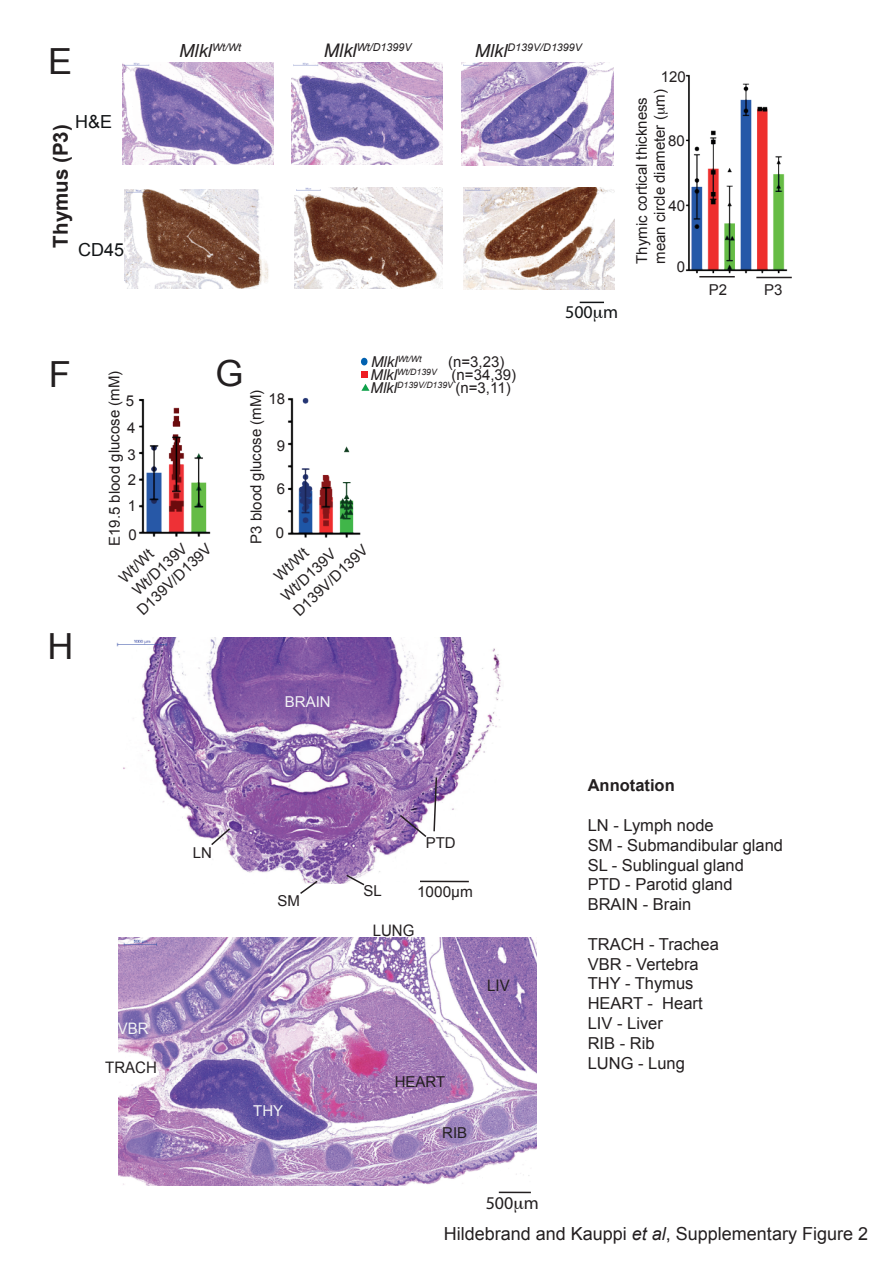
<style>
.page{position:relative;width:893px;height:1263px;background:#fff}
.page>*{position:absolute;margin:0;border:0;box-sizing:border-box;transform-origin:0 0}
.t1{font:36px "Arial";color:#231f20}
.t2{font:700 20.55px "Arial";color:#231f20}
.t3{font:italic 18.15px "Arial";color:#231f20}
.t4{font:18px "Arial";color:#231f20}
.t5{font:18px "Arial";color:#111416}
.t6{font:18px "Myriad Pro";color:#111416}
.t7{font:18px "Myriad Pro";color:#231f20}
.t8{font:16.5px/19.8px "Arial";color:#231f20}
.t9{font:700 16.5px "Arial";color:#231f20}
.t10{font:15.9px "Arial";color:#231f20;scale:.95 1}
.t11{font:15.9px "Arial";color:#f2f3f4;scale:.95 1}
.t12{font:15px/18px "Arial";letter-spacing:-.005em;color:#231f20}
.t13{font:15px "Arial";color:#f2f3f4}
.t14{font:italic 10.95px "Arial";color:#231f20}
.t15{font:italic 10.5px "Arial";color:#231f20}
.t16{font:italic 8.7px "Arial";color:#231f20}
.s1{font-size:18.15px}
.s2{font-size:18.75px}
.s3{font-size:15px}
.s4{font-style:italic}
.s5{font-style:normal;font-size:15px}
</style>
<div class="page">
<img style="left:292px;top:62px;width:150px;height:102px">
<img style="left:122px;top:62px;width:151px;height:102px">
<img style="left:461px;top:63px;width:152px;height:102px">
<svg style="left:580px;top:302px;width:24px;height:1px"></svg>
<img style="left:294px;top:188px;width:149px;height:100px">
<img style="left:125px;top:190px;width:144px;height:98px">
<img style="left:464px;top:188px;width:151px;height:102px">
<img style="left:116px;top:638px;width:387px;height:245px">
<img style="left:119px;top:938px;width:418px;height:248px">
<hr style="left:499px;top:1191px;width:32px;height:2px;background:#231f20">
<svg style="left:210px;top:827px;width:22px;height:20px"></svg>
<svg style="left:345px;top:873px;width:21px;height:13px"></svg>
<svg style="left:298px;top:879px;width:21px;height:15px"></svg>
<svg style="left:398px;top:776px;width:40px;height:63px"></svg>
<hr style="left:420px;top:881px;width:49px;height:1px;background:#231f20">
<img style="left:685px;top:74px;width:103px;height:200px">
<hr style="left:699px;top:276px;width:36px;height:1px;background:#231f20">
<hr style="left:756px;top:277px;width:36px;height:1px;background:#231f20">
<div style="left:361px;top:358px;width:6px;height:7px;background:#0161b0;border-radius:50%"></div>
<div style="left:362px;top:371px;width:6px;height:7px;background:#ee1d23"></div>
<img style="left:287px;top:387px;width:82px;height:151px">
<img style="left:139px;top:399px;width:72px;height:138px">
<h1 class="t1" style="left:48px;top:38px;width:26px">E</h1>
<p class="t5" style="left:75px;top:109px;width:39px">H&amp;E</p>
<h2 class="t2" style="left:47px;top:247px;width:125px;rotate:-90deg">Thymus (P3)</h2>
<p class="t5" style="left:78px;top:238px;width:48px">CD45</p>
<p class="t15" style="left:179px;top:40px;width:63px"><span class="s1">Mlkl</span>Wt/Wt</p>
<p class="t3" style="left:475px;top:39px;width:34px">Mlkl</p>
<p class="t14" style="left:324px;top:40px;width:89px"><span class="s2">Mlkl</span>Wt/D1399V</p>
<p class="t15" style="left:507px;top:40px;width:76px">D139V/D1399V</p>
<p class="t6" style="left:565px;top:301px;width:55px">500 m</p>
<p class="t16" style="left:371px;top:353px;width:52px"><span class="s3">Mlkl</span>Wt/Wt</p>
<p class="t12" style="left:448px;top:352px;width:58px">(n=3,23)</p>
<h1 class="t1" style="left:49px;top:351px;width:23px">F</h1>
<h1 class="t1" style="left:215px;top:350px;width:30px">G</h1>
<p class="t12" style="left:370px;top:365px;width:147px"><span class="s4">Mlkl</span><sup>Wt/D139V</sup> (n=34,39)</p>
<p class="t16" style="left:370px;top:379px;width:142px"><span class="s3">Mlkl</span>D139V/D139V <span class="s5">(n=3,11)</span></p>
<p class="t12" style="left:106px;top:546px;width:177px;rotate:-90deg">E19.5 blood glucose (mM)</p>
<p class="t12" style="left:247px;top:544px;width:156px;rotate:-90deg">P3 blood glucose (mM)</p>
<p class="t12" style="left:268px;top:390px;width:18px">18</p>
<p class="t12" style="left:126px;top:392px;width:10px">5</p>
<p class="t12" style="left:127px;top:419px;width:10px">4</p>
<p class="t12" style="left:277px;top:437px;width:10px">9</p>
<p class="t12" style="left:128px;top:442px;width:10px;line-height:25.3px">3<br>2</p>
<p class="t12" style="left:277px;top:480px;width:10px">6</p>
<p class="t12" style="left:128px;top:497px;width:10px">1</p>
<p class="t12" style="left:276px;top:523px;width:10px">0</p>
<p class="t12" style="left:128px;top:525px;width:10px">0</p>
<p class="t12" style="left:129px;top:586px;width:70px;rotate:-43deg">Wt/D139V</p>
<p class="t12" style="left:134px;top:606px;width:97px;rotate:-44deg">D139V/D139V</p>
<p class="t12" style="left:270px;top:572px;width:42px;rotate:-44deg">Wt/Wt</p>
<p class="t12" style="left:290px;top:607px;width:97px;rotate:-44deg">D139V/D139V</p>
<p class="t12" style="left:278px;top:592px;width:70px;rotate:-43deg">Wt/D139V</p>
<p class="t12" style="left:116px;top:574px;width:42px;rotate:-44deg">Wt/Wt</p>
<h1 class="t1" style="left:47px;top:622px;width:27px">H</h1>
<p class="t13" style="left:285px;top:691px;width:47px">BRAIN</p>
<p class="t12" style="left:661px;top:68px;width:27px">120</p>
<p class="t12" style="left:633px;top:264px;width:176px;rotate:-90deg">Thymic cortical thickness mean circle diameter ( m)</p>
<p class="t12" style="left:668px;top:132px;width:18px">80</p>
<p class="t12" style="left:668px;top:197px;width:18px">40</p>
<p class="t12" style="left:677px;top:258px;width:10px">0</p>
<p class="t12" style="left:709px;top:281px;width:20px">P2</p>
<p class="t12" style="left:764px;top:281px;width:20px">P3</p>
<p class="t12" style="left:193px;top:844px;width:21px">LN</p>
<p class="t12" style="left:278px;top:892px;width:24px">SM</p>
<p class="t11" style="left:118px;top:1018px;width:34px">VBR</p>
<p class="t10" style="left:105px;top:1057px;width:56px">TRACH</p>
<p class="t13" style="left:253px;top:1101px;width:31px">THY</p>
<p class="t12" style="left:363px;top:882px;width:20px">SL</p>
<p class="t12" style="left:426px;top:834px;width:31px">PTD</p>
<p class="t12" style="left:417px;top:882px;width:57px">1000μm</p>
<p class="t10" style="left:373px;top:920px;width:45px">LUNG</p>
<p class="t10" style="left:487px;top:975px;width:25px">LIV</p>
<p class="t12" style="left:395px;top:1073px;width:52px">HEART</p>
<p class="t12" style="left:442px;top:1124px;width:27px">RIB</p>
<p class="t7" style="left:486px;top:1192px;width:55px">500 m</p>
<p class="t9" style="left:588px;top:775px;width:89px">Annotation</p>
<p class="t8" style="left:588px;top:815px;width:197px">LN - Lymph node<br>SM - Submandibular gland<br>SL - Sublingual gland<br>PTD - Parotid gland<br>BRAIN - Brain</p>
<p class="t8" style="left:588px;top:934px;width:133px">TRACH - Trachea<br>VBR - Vertebra<br>THY - Thymus<br>HEART - Heart<br>LIV - Liver<br>RIB - Rib<br>LUNG - Lung</p>
<p class="t4" style="left:444px;top:1222px;width:426px">Hildebrand and Kauppi <span class="s4">et al</span>, Supplementary Figure 2</p>
</div>
